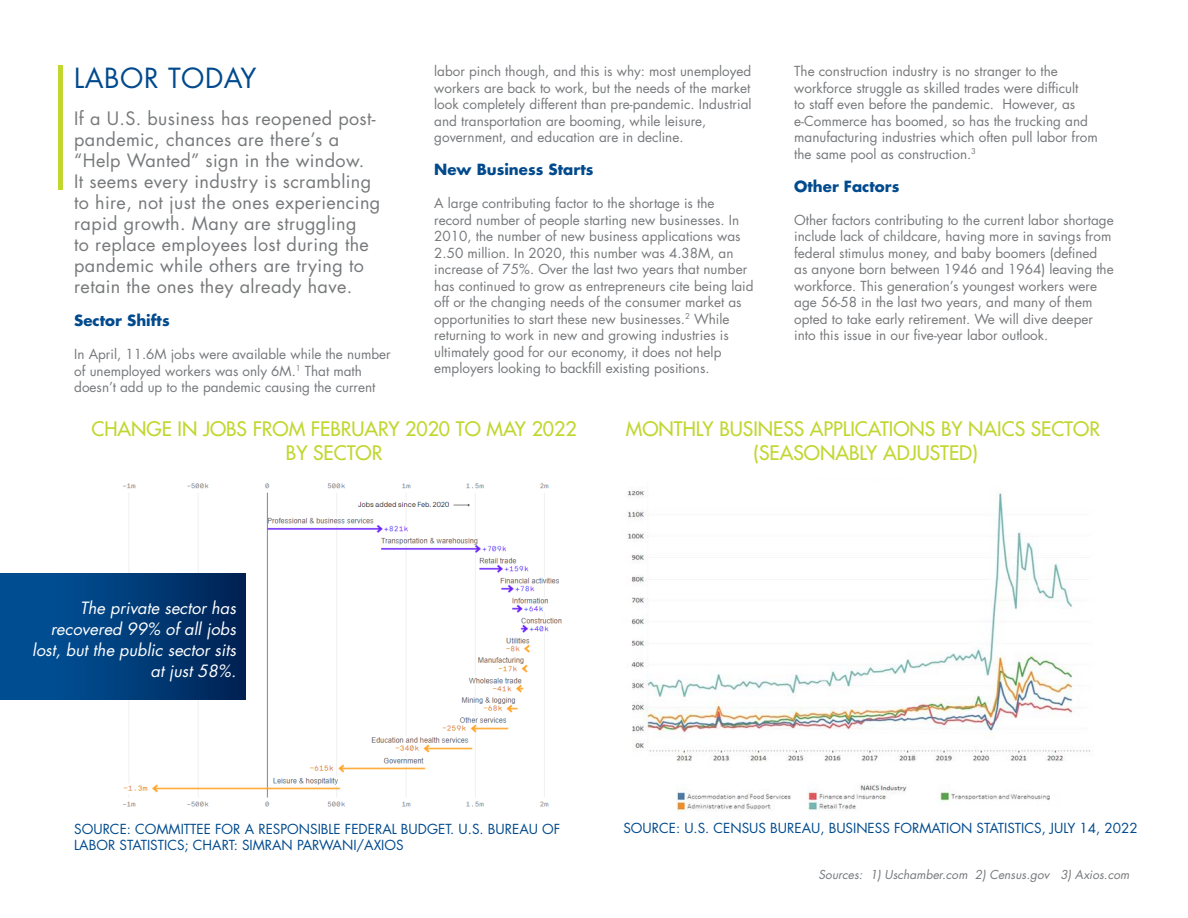
<style>
.page{position:relative;width:1188px;height:918px;background:#fff}
.page>*{position:absolute;margin:0;border:0;box-sizing:border-box;transform-origin:0 0}
.t1{font:27px "Futura Std";letter-spacing:.02em;color:#004a8d}
.t2{font:500 19.5px/23.2px "Futura Std";color:#c1d72f;text-align:center}
.t3{font:18px/21px "Futura Std";letter-spacing:.02em;color:#76787a}
.t4{font:italic 16.5px/21px "Futura Std";color:#fff;text-align:right}
.t5{font:700 15px "Futura Std";color:#004a8d}
.t6{font:13.5px/16.5px "Futura Std";color:#76787b}
.t7{font:13.5px/16.2px "Futura Std";color:#004a8d}
.t8{font:italic 12px "Futura Std";color:#76787b}
</style>
<div class="page">
<div style="left:58px;top:65px;width:5px;height:125px;background:#c1d72f"></div>
<img style="left:122px;top:483px;width:440px;height:324px">
<img style="left:627px;top:490px;width:463px;height:325px">
<div style="left:0;top:573px;width:246px;height:127px;background:linear-gradient(to right,#00569d,#002557)"></div>
<h1 class="t1" style="left:74px;top:60px;width:184px">LABOR TODAY</h1>
<p class="t3" style="left:74px;top:108px;width:308px">If a U.S. business has reopened post&shy;pandemic, chances are there’s a “Help Wanted” sign in the window.<br>It seems every industry is scrambling to hire, not just the ones experiencing rapid growth. Many are struggling<br>to replace employees lost during the pandemic while others are trying to retain the ones they already have.</p>
<p class="t5" style="left:74px;top:310px;width:97px">Sector Shifts</p>
<p class="t6" style="left:74px;top:346px;width:318px">In April, 11.6M jobs were available while the number of unemployed workers was only 6M.<sup>1</sup> That math doesn’t add up to the pandemic causing the current</p>
<p class="t6" style="left:434px;top:63px;width:319px">labor pinch though, and this is why: most unemployed workers are back to work, but the needs of the market look completely different than pre-pandemic. Industrial and transportation are booming, while leisure, government, and education are in decline.</p>
<p class="t5" style="left:434px;top:160px;width:161px">New Business Starts</p>
<p class="t6" style="left:434px;top:195px;width:321px">A large contributing factor to the shortage is the record number of people starting new businesses. In 2010, the number of new business applications was 2.50 million. In 2020, this number was 4.38M, an increase of 75%. Over the last two years that number has continued to grow as entrepreneurs cite being laid off or the changing needs of the consumer market as opportunities to start these new businesses.<sup>2</sup> While returning to work in new and growing industries is ultimately good for our economy, it does not help employers looking to backfill existing positions.</p>
<p class="t6" style="left:794px;top:63px;width:305px">The construction industry is no stranger to the workforce struggle as skilled trades were difficult<br>to staff even before the pandemic. However, as e-Commerce has boomed, so has the trucking and manufacturing industries which often pull labor from the same pool as construction.<sup>3</sup></p>
<p class="t5" style="left:794px;top:176px;width:107px">Other Factors</p>
<p class="t6" style="left:794px;top:212px;width:321px">Other factors contributing to the current labor shortage include lack of childcare, having more in savings from federal stimulus money, and baby boomers (defined as anyone born between 1946 and 1964) leaving the workforce. This generation’s youngest workers were age 56-58 in the last two years, and many of them opted to take early retirement. We will dive deeper into this issue in our five-year labor outlook.</p>
<h2 class="t2" style="left:91px;top:418px;width:487px">CHANGE IN JOBS FROM FEBRUARY 2020 TO MAY 2022<br>BY SECTOR</h2>
<h2 class="t2" style="left:626px;top:418px;width:476px">MONTHLY BUSINESS APPLICATIONS BY NAICS SECTOR (SEASONABLY ADJUSTED)</h2>
<p class="t4" style="left:32px;top:598px;width:205px">The private sector has recovered 99% of all jobs lost, but the public sector sits at just 58%.</p>
<p class="t7" style="left:74px;top:821px;width:488px">SOURCE: COMMITTEE FOR A RESPONSIBLE FEDERAL BUDGET. U.S. BUREAU OF<br>LABOR STATISTICS; CHART: SIMRAN PARWANI/AXIOS</p>
<p class="t7" style="left:623px;top:820px;width:516px">SOURCE: U.S. CENSUS BUREAU, BUSINESS FORMATION STATISTICS, JULY 14, 2022</p>
<p class="t8" style="left:819px;top:867px;width:312px">Sources: 1) Uschamber.com 2) Census.gov 3) Axios.com</p>
</div>
